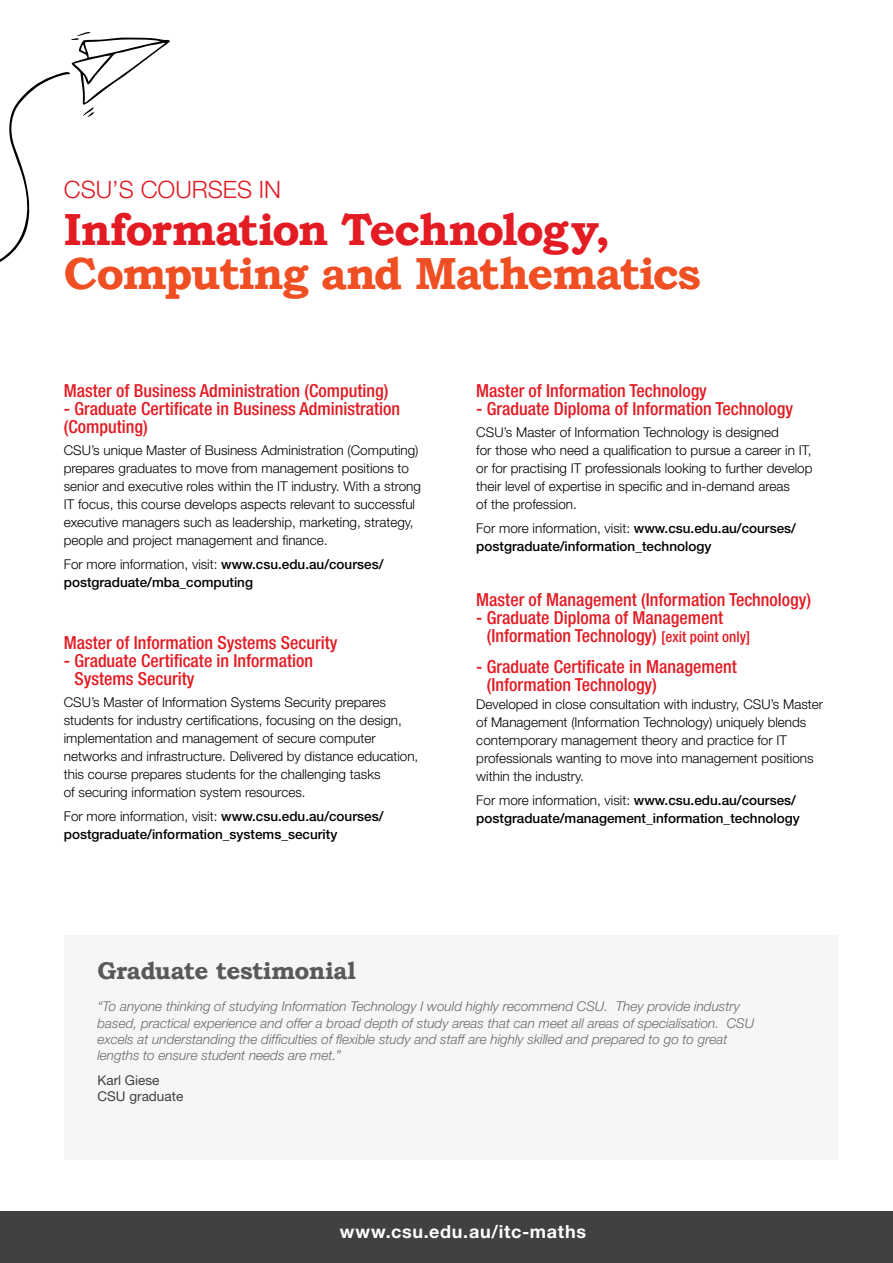
<style>
.page{position:relative;width:893px;height:1263px;background:#fff}
.page>*{position:absolute;margin:0;border:0;box-sizing:border-box;transform-origin:0 0}
.t1{font:700 45px "Bookman Old Style";letter-spacing:-.03em;color:#f04e23}
.t2{font:700 45px "Bookman Old Style";letter-spacing:-.03em;color:#e31b23}
.t3{font:700 24.3px "Bookman Old Style";letter-spacing:-.02em;color:#58595b}
.t4{font:300 24px "Helvetica Neue LT Std";color:#e31b23}
.t5{font:500 condensed 18px/18px "Helvetica Neue LT Std";color:#e31b23}
.t6{font:700 18px "Helvetica Neue LT Std";letter-spacing:.035em;color:#fff}
.t7{font:300 13.5px/18px "Helvetica Neue LT Std";color:#000}
.t8{font:500 13.5px/18px "Helvetica Neue LT Std";color:#000}
.t9{font:italic 300 13.5px/16.2px "Helvetica Neue LT Std";color:#696a6d}
.t10{font:13.5px/16.2px "Helvetica Neue LT Std";color:#414042}
.s1{font-weight:300}
.s2{font-size:15px}
</style>
<div class="page">
<div style="left:0;top:1212px;width:893px;height:51px;background:#414042"></div>
<div style="left:64px;top:936px;width:774px;height:224px;background:#f7f5f5"></div>
<svg style="left:0;top:32px;width:170px;height:230px"></svg>
<h3 class="t4" style="left:64px;top:175px;width:17px">csu</h3>
<h3 class="t4" style="left:112px;top:175px;width:46px">’s cours</h3>
<h3 class="t4" style="left:223px;top:175px;width:60px">es in</h3>
<h1 class="t2" style="left:64px;top:197px;width:548px">Information Technology,</h1>
<h1 class="t1" style="left:64px;top:241px;width:639px">Computing and Mathematics</h1>
<h3 class="t5" style="left:64px;top:381px;width:326px">Master of Business Administration (Computing)</h3>
<h3 class="t5" style="left:64px;top:399px;width:338px">- Graduate Certificate in Business Administration (Computing)</h3>
<p class="t7" style="left:64px;top:441px;width:359px">CSU’s unique Master of Business Administration (Computing) prepares graduates to move from management positions to senior and executive roles within the IT industry. With a strong IT focus, this course develops aspects relevant to successful executive managers such as leadership, marketing, strategy, people and project management and finance.</p>
<p class="t8" style="left:64px;top:555px;width:321px"><span class="s1">For more information, visit:</span> www.csu.edu.au/courses/ postgraduate/mba_computing</p>
<h3 class="t5" style="left:64px;top:633px;width:275px">Master of Information Systems Security</h3>
<h3 class="t5" style="left:74px;top:651px;width:240px;text-indent:-11px">- Graduate Certificate in Information<br>Systems Security</h3>
<p class="t7" style="left:64px;top:693px;width:356px">CSU’s Master of Information Systems Security prepares students for industry certifications, focusing on the design, implementation and management of secure computer networks and infrastructure. Delivered by distance education, this course prepares students for the challenging tasks<br>of securing information system resources.</p>
<p class="t8" style="left:64px;top:807px;width:321px"><span class="s1">For more information, visit:</span> www.csu.edu.au/courses/ postgraduate/information_systems_security</p>
<h2 class="t3" style="left:97px;top:953px;width:260px">Graduate testimonial</h2>
<h3 class="t5" style="left:476px;top:381px;width:232px">Master of Information Technology</h3>
<h3 class="t5" style="left:476px;top:399px;width:318px">- Graduate Diploma of Information Technology</h3>
<p class="t7" style="left:476px;top:423px;width:338px">CSU’s Master of Information Technology is designed<br>for those who need a qualification to pursue a career in IT, or for practising IT professionals looking to further develop their level of expertise in specific and in-demand areas<br>of the profession.</p>
<p class="t8" style="left:476px;top:519px;width:321px"><span class="s1">For more information, visit:</span> www.csu.edu.au/courses/ postgraduate/information_technology</p>
<h3 class="t5" style="left:476px;top:591px;width:336px">Master of Management (Information Technology)</h3>
<h3 class="t5" style="left:487px;top:609px;width:265px;text-indent:-11px">- Graduate Diploma of Management (Information Technology) <span class="s2">[exit point only]</span></h3>
<h3 class="t5" style="left:487px;top:657px;width:251px;text-indent:-11px">- Graduate Certificate in Management (Information Technology)</h3>
<p class="t7" style="left:476px;top:695px;width:348px">Developed in close consultation with industry, CSU’s Master of Management (Information Technology) uniquely blends contemporary management theory and practice for IT professionals wanting to move into management positions within the industry.</p>
<p class="t8" style="left:476px;top:791px;width:325px"><span class="s1">For more information, visit:</span> www.csu.edu.au/courses/ postgraduate/management_information_technology</p>
<p class="t9" style="left:97px;top:998px;width:658px">“To anyone thinking of studying Information Technology I would highly recommend CSU. They provide industry based, practical experience and offer a broad depth of study areas that can meet all areas of specialisation. CSU excels at understanding the difficulties of flexible study and staff are highly skilled and prepared to go to great lengths to ensure student needs are met.”</p>
<p class="t10" style="left:97px;top:1072px;width:87px">Karl Giese<br>CSU graduate</p>
<h3 class="t6" style="left:340px;top:1220px;width:248px">www.csu.edu.au/itc-maths</h3>
</div>
